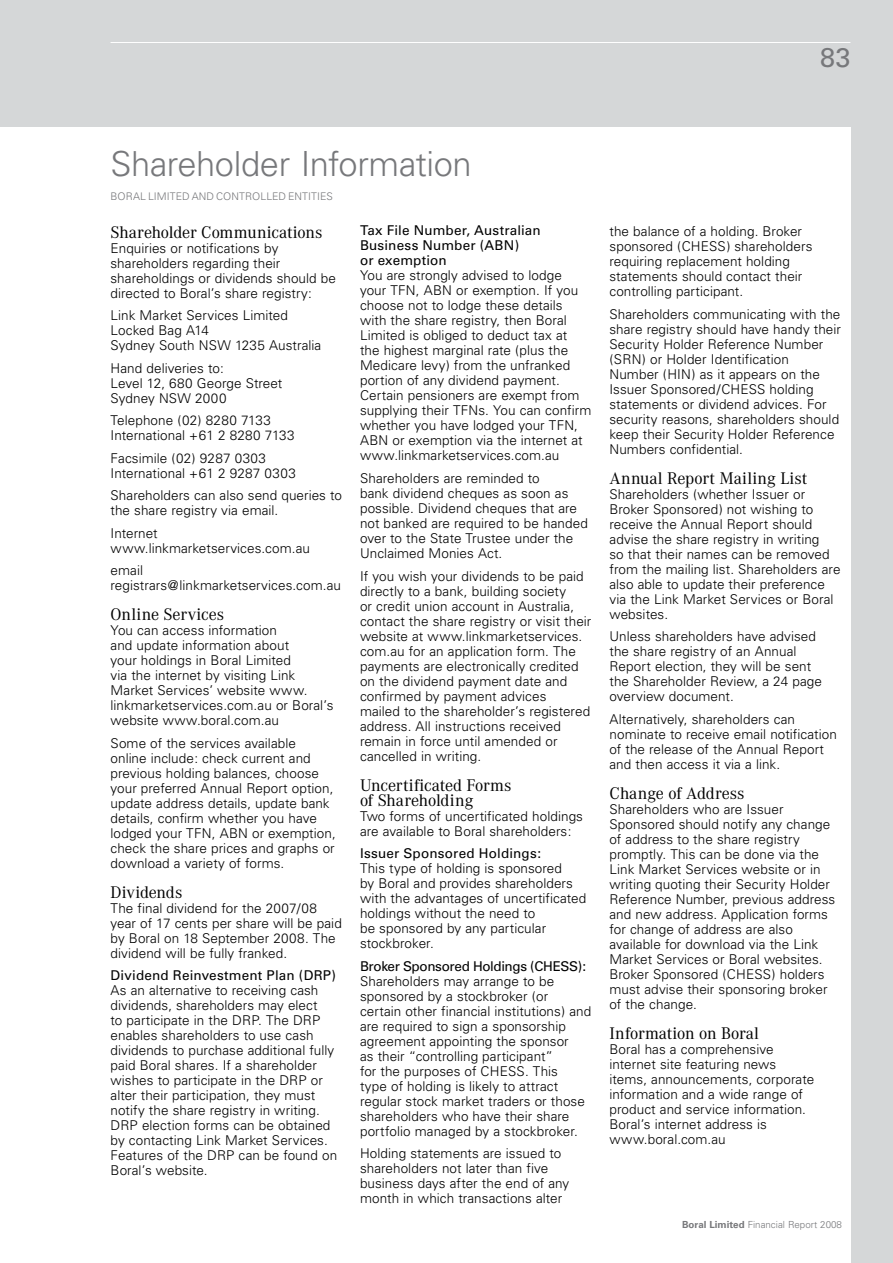
<style>
.page{position:relative;width:893px;height:1263px;background:#d5d7d8}
.page>*{position:absolute;margin:0;border:0;box-sizing:border-box;transform-origin:0 0}
.t1{font:300 34.5px "Univers";letter-spacing:-.01em;color:#77787b}
.t2{font:27px "Univers";color:#77787b}
.t3{font:16.5px/15px "Corporate ABQ";color:#000}
.t4{font:300 13.5px/15px "Univers";letter-spacing:.005em;color:#000}
.t5{font:13.5px/15px "Univers";letter-spacing:.01em;color:#000}
.t6{font:13.5px "Univers";letter-spacing:-.025em;color:#000}
.t7{font:300 10.5px "Univers";color:#77787b}
.t8{font:300 9.75px "Univers";color:#77787b}
.s1{font-weight:700}
</style>
<div class="page">
<hr style="left:111px;top:42px;width:739px;height:1px;background:#fff">
<div style="left:0;top:128px;width:850px;height:1135px;background:#fff"></div>
<h2 class="t2" style="left:820px;top:41px;width:32px">83</h2>
<h1 class="t1" style="left:111px;top:143px;width:363px">Shareholder Information</h1>
<p class="t7" style="left:111px;top:190px;width:15px">Boral</p>
<p class="t7" style="left:148px;top:190px;width:7px">limited</p>
<p class="t7" style="left:192px;top:190px;width:9px">and</p>
<p class="t7" style="left:216px;top:190px;width:8px">controlled</p>
<p class="t7" style="left:288px;top:190px;width:13px">Entities</p>
<p class="t3" style="left:111px;top:225px;width:213px">Shareholder Communications</p>
<p class="t4" style="left:111px;top:240px;width:227px">Enquiries or notifications by shareholders regarding their shareholdings or dividends should be directed to Boral’s share registry:</p>
<p class="t4" style="left:111px;top:308px;width:212px">Link Market Services Limited<br>Locked Bag A14<br>Sydney South NSW 1235 Australia</p>
<p class="t4" style="left:111px;top:360px;width:173px">Hand deliveries to:<br>Level 12, 680 George Street<br>Sydney NSW 2000</p>
<p class="t4" style="left:111px;top:413px;width:186px">Telephone (02) 8280 7133<br>International +61 2 8280 7133</p>
<p class="t4" style="left:111px;top:450px;width:187px">Facsimile (02) 9287 0303<br>International +61 2 9287 0303</p>
<p class="t4" style="left:111px;top:488px;width:233px">Shareholders can also send queries to the share registry via email.</p>
<p class="t4" style="left:111px;top:525px;width:201px">Internet www.linkmarketservices.com.au</p>
<p class="t4" style="left:111px;top:563px;width:232px">email registrars@linkmarketservices.com.au</p>
<p class="t3" style="left:111px;top:607px;width:115px">Online Services</p>
<p class="t4" style="left:111px;top:623px;width:224px">You can access information<br>and update information about<br>your holdings in Boral Limited<br>via the internet by visiting Link<br>Market Services’ website www. linkmarketservices.com.au or Boral’s website www.boral.com.au</p>
<p class="t4" style="left:111px;top:735px;width:227px">Some of the services available<br>online include: check current and previous holding balances, choose your preferred Annual Report option, update address details, update bank details, confirm whether you have lodged your TFN, ABN or exemption, check the share prices and graphs or download a variety of forms.</p>
<p class="t3" style="left:111px;top:885px;width:73px">Dividends</p>
<p class="t4" style="left:111px;top:900px;width:233px">The final dividend for the 2007/08 year of 17 cents per share will be paid by Boral on 18 September 2008. The dividend will be fully franked.</p>
<p class="t5" style="left:111px;top:968px;width:227px">Dividend Reinvestment Plan (DRP)</p>
<p class="t4" style="left:111px;top:983px;width:228px">As an alternative to receiving cash dividends, shareholders may elect<br>to participate in the DRP. The DRP enables shareholders to use cash dividends to purchase additional fully paid Boral shares. If a shareholder wishes to participate in the DRP or alter their participation, they must notify the share registry in writing.<br>DRP election forms can be obtained by contacting Link Market Services.<br>Features of the DRP can be found on Boral’s website.</p>
<p class="t5" style="left:360px;top:223px;width:182px">Tax File Number, Australian<br>Business Number (ABN)<br>or exemption</p>
<p class="t4" style="left:360px;top:268px;width:233px">You are strongly advised to lodge your TFN, ABN or exemption. If you choose not to lodge these details with the share registry, then Boral Limited is obliged to deduct tax at<br>the highest marginal rate (plus the Medicare levy) from the unfranked portion of any dividend payment.<br>Certain pensioners are exempt from supplying their TFNs. You can confirm whether you have lodged your TFN, ABN or exemption via the internet at www.linkmarketservices.com.au</p>
<p class="t4" style="left:360px;top:471px;width:229px">Shareholders are reminded to<br>bank dividend cheques as soon as possible. Dividend cheques that are not banked are required to be handed over to the State Trustee under the<br>Unclaimed Monies Act.</p>
<p class="t4" style="left:360px;top:568px;width:233px">If you wish your dividends to be paid directly to a bank, building society<br>or credit union account in Australia, contact the share registry or visit their website at www.linkmarketservices. com.au for an application form. The payments are electronically credited on the dividend payment date and confirmed by payment advices<br>mailed to the shareholder’s registered address. All instructions received remain in force until amended or cancelled in writing.</p>
<p class="t3" style="left:360px;top:777px;width:153px">Uncertificated Forms of Shareholding</p>
<p class="t4" style="left:360px;top:808px;width:225px">Two forms of uncertificated holdings are available to Boral shareholders:</p>
<p class="t5" style="left:360px;top:846px;width:183px">Issuer Sponsored Holdings:</p>
<p class="t4" style="left:360px;top:861px;width:228px">This type of holding is sponsored<br>by Boral and provides shareholders with the advantages of uncertificated holdings without the need to<br>be sponsored by any particular stockbroker.</p>
<p class="t6" style="left:360px;top:958px;width:228px">Broker Sponsored Holdings (CHESS):</p>
<p class="t4" style="left:360px;top:973px;width:233px">Shareholders may arrange to be sponsored by a stockbroker (or certain other financial institutions) and are required to sign a sponsorship agreement appointing the sponsor<br>as their “controlling participant”<br>for the purposes of CHESS. This<br>type of holding is likely to attract regular stock market traders or those shareholders who have their share portfolio managed by a stockbroker.</p>
<p class="t4" style="left:360px;top:1146px;width:211px">Holding statements are issued to shareholders not later than five business days after the end of any month in which transactions alter</p>
<p class="t4" style="left:609px;top:224px;width:204px">the balance of a holding. Broker sponsored (CHESS) shareholders requiring replacement holding statements should contact their controlling participant.</p>
<p class="t4" style="left:609px;top:306px;width:233px">Shareholders communicating with the share registry should have handy their Security Holder Reference Number (SRN) or Holder Identification Number (HIN) as it appears on the Issuer Sponsored/CHESS holding statements or dividend advices. For security reasons, shareholders should keep their Security Holder Reference Numbers confidential.</p>
<p class="t3" style="left:609px;top:471px;width:199px">Annual Report Mailing List</p>
<p class="t4" style="left:609px;top:486px;width:232px">Shareholders (whether Issuer or<br>Broker Sponsored) not wishing to receive the Annual Report should advise the share registry in writing<br>so that their names can be removed from the mailing list. Shareholders are also able to update their preference via the Link Market Services or Boral websites.</p>
<p class="t4" style="left:609px;top:629px;width:214px">Unless shareholders have advised the share registry of an Annual<br>Report election, they will be sent the Shareholder Review, a 24 page overview document.</p>
<p class="t4" style="left:609px;top:711px;width:229px">Alternatively, shareholders can nominate to receive email notification of the release of the Annual Report and then access it via a link.</p>
<p class="t3" style="left:609px;top:786px;width:137px">Change of Address</p>
<p class="t4" style="left:609px;top:801px;width:227px">Shareholders who are Issuer<br>Sponsored should notify any change of address to the share registry promptly. This can be done via the<br>Link Market Services website or in writing quoting their Security Holder<br>Reference Number, previous address and new address. Application forms for change of address are also available for download via the Link<br>Market Services or Boral websites.<br>Broker Sponsored (CHESS) holders must advise their sponsoring broker of the change.</p>
<p class="t3" style="left:609px;top:1026px;width:151px">Information on Boral</p>
<p class="t4" style="left:609px;top:1041px;width:206px">Boral has a comprehensive internet site featuring news items, announcements, corporate information and a wide range of product and service information.<br>Boral’s internet address is www.boral.com.au</p>
<p class="t8" style="left:682px;top:1219px;width:161px"><span class="s1">Boral Limited</span> Financial Report 2008</p>
</div>
